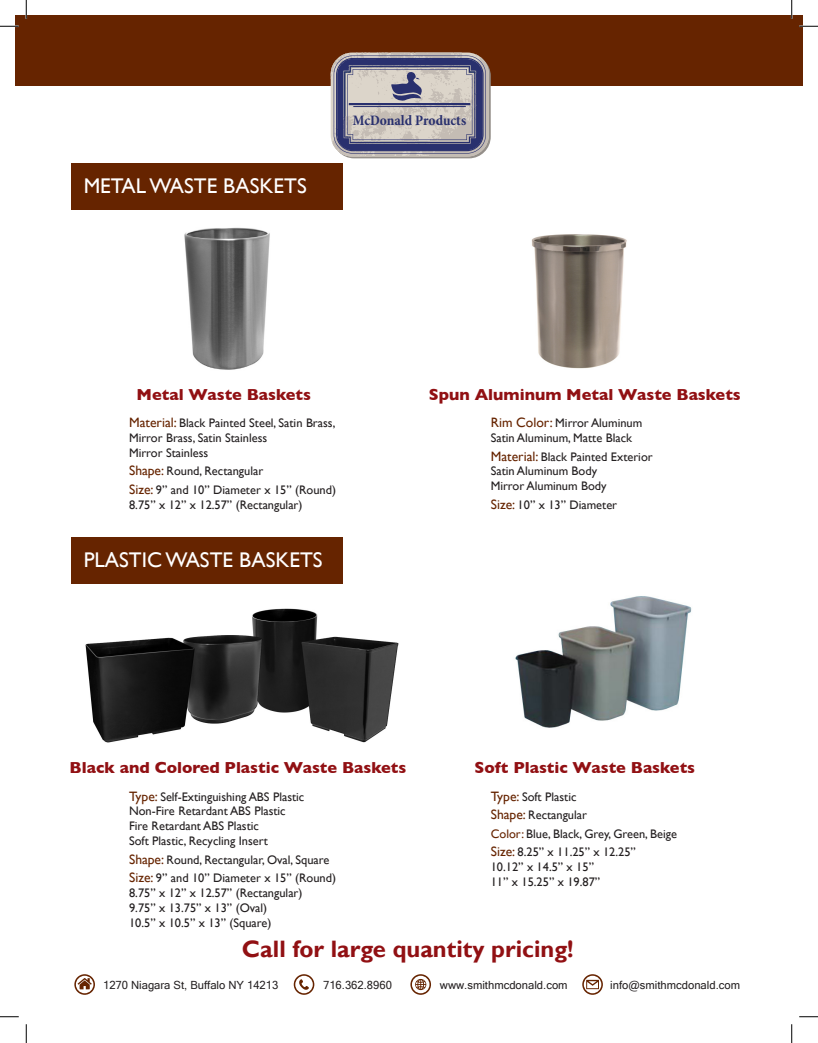
<style>
.page{position:relative;width:818px;height:1043px;background:#fff}
.page>*{position:absolute;margin:0;border:0;box-sizing:border-box;transform-origin:0 0}
.t1{font:700 23.75px "Gill Sans";color:#911013}
.t2{font:21.25px "Gill Sans";color:#fff}
.t3{font:700 16.25px "Gill Sans";color:#911013}
.t4{font:700 condensed 14.62px "Minion Pro";color:#29306e}
.t5{font:12.38px/14.9px "Gill Sans";color:#231f20}
.t6{font:11.25px "Microsoft Sans Serif";color:#231f20}
.s1{font-size:13.62px;color:#662400}
.s2{color:#662400}
</style>
<div class="page">
<div style="left:15px;top:15px;width:787px;height:71px;background:#662400"></div>
<svg style="left:330px;top:52px;width:159px;height:105px;background:#9c98a4"></svg>
<div style="left:71px;top:537px;width:271px;height:47px;background:#662400"></div>
<div style="left:71px;top:163px;width:271px;height:47px;background:#662400"></div>
<svg style="left:74px;top:974px;width:21px;height:20px"></svg>
<svg style="left:294px;top:974px;width:20px;height:20px"></svg>
<svg style="left:410px;top:974px;width:21px;height:20px"></svg>
<svg style="left:582px;top:974px;width:21px;height:20px"></svg>
<img style="left:184px;top:227px;width:86px;height:143px">
<img style="left:85px;top:608px;width:314px;height:135px">
<img style="left:531px;top:234px;width:96px;height:135px">
<img style="left:515px;top:596px;width:177px;height:132px">
<svg style="left:0;top:25px;width:19px;height:2px"></svg>
<svg style="left:799px;top:25px;width:19px;height:2px"></svg>
<svg style="left:0;top:1016px;width:19px;height:1px"></svg>
<svg style="left:799px;top:1016px;width:19px;height:1px"></svg>
<svg style="left:25px;top:0;width:2px;height:19px"></svg>
<svg style="left:25px;top:1024px;width:2px;height:18px"></svg>
<svg style="left:790px;top:0;width:2px;height:19px"></svg>
<svg style="left:791px;top:1024px;width:1px;height:18px"></svg>
<p class="t2" style="left:84px;top:173px;width:224px">METAL WASTE BASKETS</p>
<p class="t4" style="left:353px;top:111px;width:115px">McDonald Products</p>
<p class="t3" style="left:137px;top:381px;width:176px">Metal Waste Baskets</p>
<p class="t5" style="left:129px;top:415px;width:208px"><span class="s1">Material:</span> Black Painted Steel, Satin Brass,<br>Mirror Brass, Satin Stainless</p>
<p class="t5" style="left:129px;top:445px;width:81px">Mirror Stainless</p>
<p class="t5" style="left:129px;top:463px;width:136px"><span class="s1">Shape:</span> Round, Rectangular</p>
<p class="t5" style="left:129px;top:482px;width:208px"><span class="s1">Size:</span> 9” and 10” Diameter x 15” (Round)</p>
<p class="t5" style="left:129px;top:497px;width:175px">8.75” x 12” x 12.57” (Rectangular)</p>
<p class="t2" style="left:84px;top:547px;width:240px">PLASTIC WASTE BASKETS</p>
<p class="t3" style="left:429px;top:381px;width:313px">Spun Aluminum Metal Waste Baskets</p>
<p class="t5" style="left:491px;top:415px;width:153px"><span class="s1">Rim Color:</span> Mirror Aluminum</p>
<p class="t5" style="left:491px;top:430px;width:143px">Satin Aluminum, Matte Black</p>
<p class="t5" style="left:491px;top:449px;width:163px"><span class="s1">Material:</span> Black Painted Exterior</p>
<p class="t5" style="left:491px;top:463px;width:108px">Satin Aluminum Body</p>
<p class="t5" style="left:491px;top:478px;width:117px">Mirror Aluminum Body</p>
<p class="t5" style="left:491px;top:497px;width:128px"><span class="s1">Size:</span> 10” x 13” Diameter</p>
<p class="t3" style="left:70px;top:755px;width:338px">Black and Colored Plastic Waste Baskets</p>
<p class="t3" style="left:474px;top:755px;width:222px">Soft Plastic Waste Baskets</p>
<p class="t5" style="left:129px;top:788px;width:177px"><span class="s1">Type:</span> Self-Extinguishing ABS Plastic</p>
<p class="t5" style="left:129px;top:803px;width:158px">Non-Fire Retardant ABS Plastic</p>
<p class="t5" style="left:129px;top:818px;width:131px">Fire Retardant ABS Plastic</p>
<p class="t5" style="left:129px;top:833px;width:140px">Soft Plastic, Recycling Insert</p>
<p class="t5" style="left:129px;top:852px;width:202px"><span class="s1">Shape:</span> Round, Rectangular, Oval, Square</p>
<p class="t5" style="left:129px;top:870px;width:208px"><span class="s1">Size:</span> 9” and 10” Diameter x 15” (Round)</p>
<p class="t5" style="left:129px;top:885px;width:175px">8.75” x 12” x 12.57” (Rectangular)</p>
<p class="t5" style="left:129px;top:900px;width:140px">9.75” x 13.75” x 13” (Oval)</p>
<p class="t5" style="left:129px;top:915px;width:144px">10.5” x 10.5” x 13” (Square)</p>
<p class="t1" style="left:242px;top:935px;width:333px">Call for large quantity pricing!</p>
<p class="t5" style="left:491px;top:788px;width:87px"><span class="s1">Type:</span> Soft Plastic</p>
<p class="t5" style="left:491px;top:807px;width:98px"><span class="s1">Shape:</span> Rectangular</p>
<p class="t5" style="left:491px;top:826px;width:188px"><span class="s2">Color:</span> Blue, Black, Grey, Green, Beige</p>
<p class="t5" style="left:491px;top:844px;width:147px"><span class="s1">Size:</span> 8.25” x 11.25” x 12.25”</p>
<p class="t5" style="left:491px;top:859px;width:105px">10.12” x 14.5” x 15”</p>
<p class="t5" style="left:491px;top:874px;width:111px">11” x 15.25” x 19.87”</p>
<p class="t6" style="left:103px;top:979px;width:177px">1270 Niagara St, Buffalo NY 14213</p>
<p class="t6" style="left:323px;top:979px;width:70px">716.362.8960</p>
<p class="t6" style="left:440px;top:979px;width:129px">www.smithmcdonald.com</p>
<p class="t6" style="left:610px;top:979px;width:131px">info@smithmcdonald.com</p>
</div>
